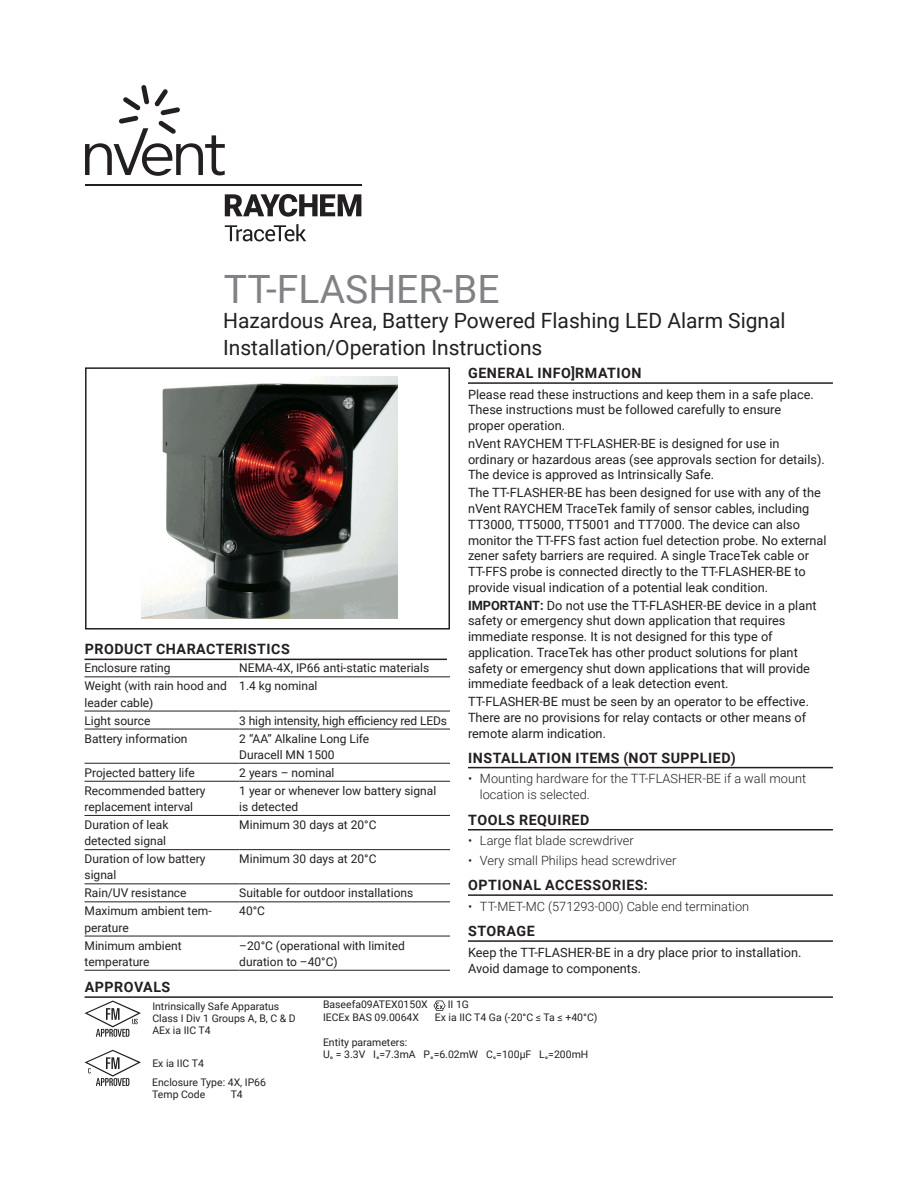
<style>
.page{position:relative;width:918px;height:1188px;background:#fff}
.page>*{position:absolute;margin:0;border:0;box-sizing:border-box;transform-origin:0 0}
.t1{font:39px "Roboto";color:#808285}
.t2{font:21px/27px "Roboto";color:#231f20}
.t3{font:700 14.25px "Roboto";letter-spacing:.035em;color:#231f20}
.t4{font:12.75px/15.8px "Roboto";color:#231f20}
.t5{font:300 12.75px/16.2px "Roboto";color:#231f20}
.t6{font:12px/16.2px "Roboto";color:#231f20}
.t7{font:10.5px/12.6px "Roboto";color:#231f20}
.t8{font:10.5px "Roboto";color:#231f20;scale:.9 1}
.s1{font-weight:700}
</style>
<div class="page">
<hr style="left:468px;top:382px;width:365px;height:2px;background:#231f20">
<hr style="left:468px;top:767px;width:365px;height:1px;background:#231f20">
<hr style="left:468px;top:829px;width:365px;height:2px;background:#231f20">
<hr style="left:468px;top:894px;width:365px;height:2px;background:#231f20">
<hr style="left:468px;top:940px;width:365px;height:2px;background:#231f20">
<hr style="left:85px;top:996px;width:748px;height:2px;background:#231f20">
<svg style="left:85px;top:1001px;width:56px;height:36px"></svg>
<svg style="left:85px;top:1050px;width:56px;height:36px"></svg>
<svg style="left:434px;top:1001px;width:12px;height:10px"></svg>
<hr style="left:85px;top:677px;width:154px;height:1px;background:#231f20">
<hr style="left:239px;top:677px;width:211px;height:1px;background:#231f20">
<hr style="left:85px;top:711px;width:154px;height:1px;background:#231f20">
<hr style="left:239px;top:711px;width:211px;height:1px;background:#231f20">
<hr style="left:85px;top:729px;width:154px;height:1px;background:#231f20">
<hr style="left:239px;top:729px;width:211px;height:1px;background:#231f20">
<hr style="left:85px;top:763px;width:154px;height:1px;background:#231f20">
<hr style="left:239px;top:763px;width:211px;height:1px;background:#231f20">
<hr style="left:85px;top:781px;width:154px;height:1px;background:#231f20">
<hr style="left:239px;top:781px;width:211px;height:1px;background:#231f20">
<hr style="left:85px;top:815px;width:154px;height:1px;background:#231f20">
<hr style="left:239px;top:815px;width:211px;height:1px;background:#231f20">
<hr style="left:85px;top:849px;width:154px;height:1px;background:#231f20">
<hr style="left:239px;top:849px;width:211px;height:1px;background:#231f20">
<hr style="left:85px;top:884px;width:154px;height:1px;background:#231f20">
<hr style="left:239px;top:884px;width:211px;height:1px;background:#231f20">
<hr style="left:85px;top:902px;width:154px;height:1px;background:#231f20">
<hr style="left:239px;top:902px;width:211px;height:1px;background:#231f20">
<hr style="left:85px;top:936px;width:154px;height:1px;background:#231f20">
<hr style="left:239px;top:936px;width:211px;height:1px;background:#231f20">
<hr style="left:85px;top:970px;width:154px;height:1px;background:#231f20">
<hr style="left:239px;top:970px;width:211px;height:1px;background:#231f20">
<hr style="left:85px;top:659px;width:362px;height:1px;background:#231f20">
<img style="left:142px;top:376px;width:255px;height:242px">
<div style="left:85px;top:367px;width:365px;height:263px;border:2px solid #231f20"></div>
<svg style="left:225px;top:224px;width:81px;height:17px"></svg>
<svg style="left:225px;top:194px;width:136px;height:23px"></svg>
<hr style="left:85px;top:184px;width:276px;height:2px;background:#231f20">
<svg style="left:85px;top:85px;width:140px;height:91px"></svg>
<h1 class="t1" style="left:224px;top:262px;width:277px">TT-FLASHER-BE</h1>
<h2 class="t2" style="left:223px;top:306px;width:564px">Hazardous Area, Battery Powered Flashing LED Alarm Signal<br>Installation/Operation Instructions</h2>
<p class="t3" style="left:468px;top:363px;width:175px">GENERAL INFO]RMATION</p>
<p class="t4" style="left:468px;top:386px;width:347px">Please read these instructions and keep them in a safe place.<br>These instructions must be followed carefully to ensure proper operation.</p>
<p class="t4" style="left:468px;top:435px;width:358px">nVent RAYCHEM TT-FLASHER-BE is designed for use in ordinary or hazardous areas (see approvals section for details).<br>The device is approved as Intrinsically Safe.</p>
<p class="t4" style="left:468px;top:484px;width:360px">The TT-FLASHER-BE has been designed for use with any of the nVent RAYCHEM TraceTek family of sensor cables, including TT3000, TT5000, TT5001 and TT7000. The device can also monitor the TT-FFS fast action fuel detection probe. No external zener safety barriers are required. A single TraceTek cable or TT-FFS probe is connected directly to the TT-FLASHER-BE to provide visual indication of a potential leak condition.</p>
<p class="t4" style="left:468px;top:597px;width:350px"><span class="s1">IMPORTANT:</span> Do not use the TT-FLASHER-BE device in a plant safety or emergency shut down application that requires immediate response. It is not designed for this type of application. TraceTek has other product solutions for plant safety or emergency shut down applications that will provide immediate feedback of a leak detection event.</p>
<p class="t4" style="left:468px;top:693px;width:343px">TT-FLASHER-BE must be seen by an operator to be effective.<br>There are no provisions for relay contacts or other means of remote alarm indication.</p>
<p class="t3" style="left:468px;top:748px;width:269px">INSTALLATION ITEMS (NOT SUPPLIED)</p>
<p class="t5" style="left:480px;top:770px;width:328px;text-indent:-12px">• Mounting hardware for the TT-FLASHER-BE if a wall mount location is selected.</p>
<p class="t3" style="left:468px;top:810px;width:123px">TOOLS REQUIRED</p>
<p class="t5" style="left:468px;top:832px;width:167px">• Large flat blade screwdriver</p>
<p class="t5" style="left:468px;top:852px;width:210px">• Very small Philips head screwdriver</p>
<p class="t3" style="left:468px;top:875px;width:181px">OPTIONAL ACCESSORIES:</p>
<p class="t5" style="left:468px;top:897px;width:283px">• TT-MET-MC (571293-000) Cable end termination</p>
<p class="t3" style="left:468px;top:921px;width:68px">STORAGE</p>
<p class="t4" style="left:468px;top:943px;width:335px;line-height:16.2px">Keep the TT-FLASHER-BE in a dry place prior to installation.<br>Avoid damage to components.</p>
<p class="t3" style="left:85px;top:639px;width:207px">PRODUCT CHARACTERISTICS</p>
<p class="t6" style="left:85px;top:660px;width:88px">Enclosure rating</p>
<p class="t6" style="left:239px;top:660px;width:191px">NEMA-4X, IP66 anti-static materials</p>
<p class="t6" style="left:85px;top:678px;width:144px">Weight (with rain hood and leader cable)</p>
<p class="t6" style="left:239px;top:678px;width:80px">1.4 kg nominal</p>
<p class="t6" style="left:85px;top:712px;width:67px">Light source</p>
<p class="t6" style="left:239px;top:712px;width:209px">3 high intensity, high efficiency red LEDs</p>
<p class="t6" style="left:85px;top:730px;width:104px">Battery information</p>
<p class="t6" style="left:239px;top:730px;width:131px">2 “AA” Alkaline Long Life<br>Duracell MN 1500</p>
<p class="t6" style="left:85px;top:764px;width:112px">Projected battery life</p>
<p class="t6" style="left:239px;top:764px;width:97px">2 years – nominal</p>
<p class="t6" style="left:85px;top:782px;width:123px">Recommended battery replacement interval</p>
<p class="t6" style="left:239px;top:782px;width:199px">1 year or whenever low battery signal is detected</p>
<p class="t6" style="left:85px;top:816px;width:85px">Duration of leak detected signal</p>
<p class="t6" style="left:239px;top:816px;width:139px">Minimum 30 days at 20°C</p>
<p class="t6" style="left:85px;top:850px;width:123px">Duration of low battery signal</p>
<p class="t6" style="left:239px;top:850px;width:139px">Minimum 30 days at 20°C</p>
<p class="t6" style="left:85px;top:885px;width:104px">Rain/UV resistance</p>
<p class="t6" style="left:239px;top:885px;width:176px">Suitable for outdoor installations</p>
<p class="t6" style="left:85px;top:903px;width:129px">Maximum ambient tem&shy;perature</p>
<p class="t6" style="left:239px;top:903px;width:27px">40°C</p>
<p class="t6" style="left:85px;top:937px;width:99px">Minimum ambient temperature</p>
<p class="t6" style="left:239px;top:937px;width:167px">–20°C (operational with limited duration to –40°C)</p>
<p class="t3" style="left:85px;top:977px;width:87px">APPROVALS</p>
<p class="t7" style="left:152px;top:1000px;width:145px;line-height:12px">Intrinsically Safe Apparatus<br>Class I Div 1 Groups A, B, C &amp; D<br>AEx ia IIC T4</p>
<p class="t7" style="left:152px;top:1056px;width:53px">Ex ia IIC T4</p>
<p class="t7" style="left:152px;top:1075px;width:115px">Enclosure Type: 4X, IP66<br>Temp Code</p>
<p class="t7" style="left:231px;top:1088px;width:14px">T4</p>
<p class="t7" style="left:323px;top:998px;width:106px">Baseefa09ATEX0150X<br>IECEx BAS 09.0064X</p>
<p class="t7" style="left:323px;top:1035px;width:86px">Entity parameters:<br>U</p>
<p class="t8" style="left:330px;top:1053px;width:5px">°</p>
<p class="t7" style="left:336px;top:1048px;width:254px">= 3.3V I =7.3mA P =6.02mW C =100µF L =200mH</p>
<p class="t8" style="left:376px;top:1053px;width:5px">°</p>
<p class="t8" style="left:430px;top:1053px;width:5px">°</p>
<p class="t8" style="left:493px;top:1053px;width:5px">°</p>
<p class="t8" style="left:545px;top:1053px;width:5px">°</p>
<p class="t7" style="left:435px;top:998px;width:164px;text-indent:13px">II 1G<br>Ex ia IIC T4 Ga (-20°C ≤ Ta ≤ +40°C)</p>
</div>
